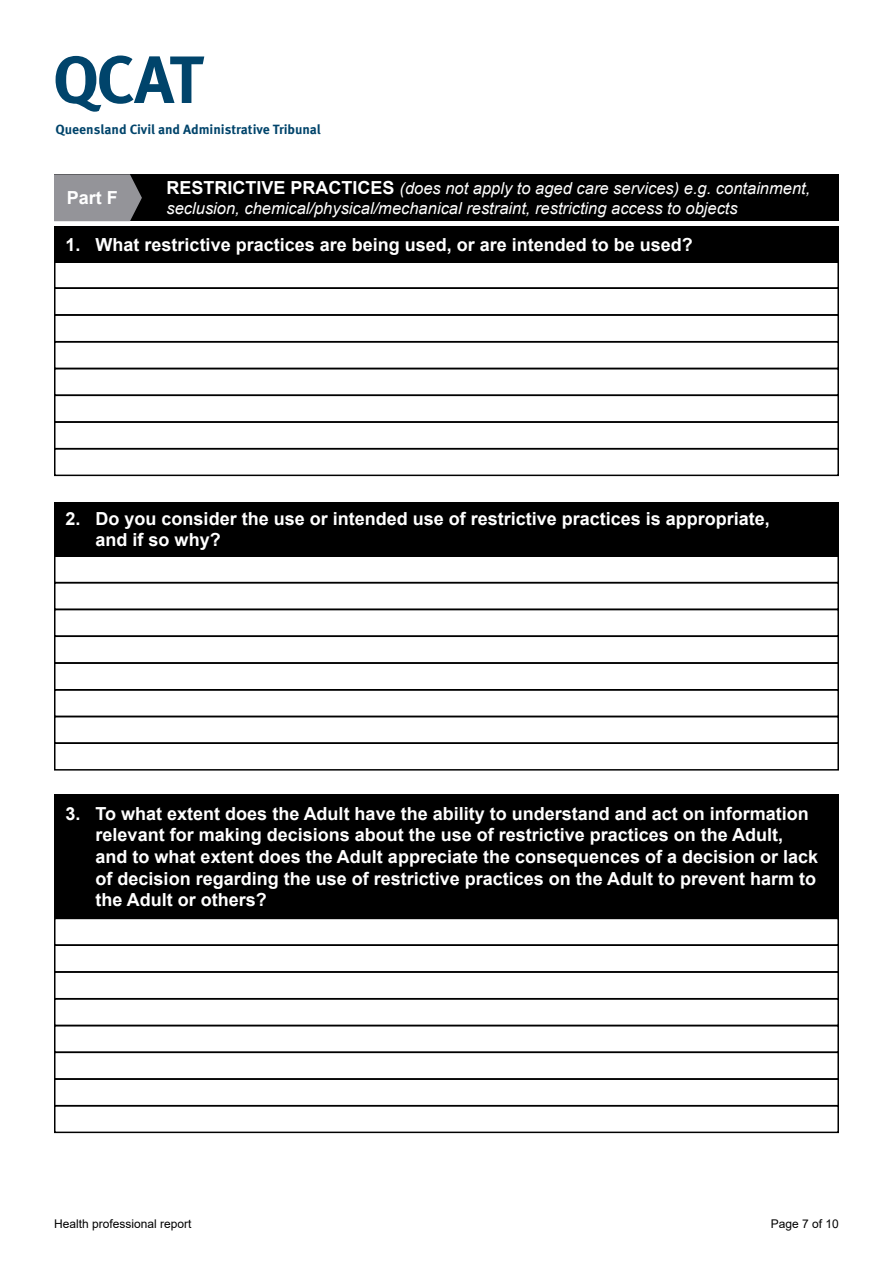
<style>
.page{position:relative;width:893px;height:1263px;background:#fff}
.page>*{position:absolute;margin:0;border:0;box-sizing:border-box;transform-origin:0 0}
.t1{font:700 18px/21.6px "Arial";color:#fff}
.t2{font:italic 16.5px/19.8px "Arial";color:#fff}
.t3{font:700 13.35px "Meta OT";letter-spacing:-.005em;color:#00446b}
.t4{font:12px "Arial";color:#000}
.s1{font-weight:700;font-style:normal;font-size:18px}
</style>
<div class="page">
<svg style="left:56px;top:55px;width:148px;height:57px"></svg>
<div style="left:54px;top:555px;width:785px;height:28px;border:2px solid #000"></div>
<div style="left:54px;top:287px;width:785px;height:29px;border:2px solid #000"></div>
<div style="left:54px;top:582px;width:785px;height:28px;border:2px solid #000"></div>
<div style="left:54px;top:944px;width:785px;height:29px;border:2px solid #000"></div>
<div style="left:54px;top:314px;width:785px;height:28px;border:2px solid #000"></div>
<div style="left:54px;top:609px;width:785px;height:28px;border:2px solid #000"></div>
<div style="left:54px;top:971px;width:785px;height:28px;border:2px solid #000"></div>
<div style="left:54px;top:341px;width:785px;height:28px;border:2px solid #000"></div>
<div style="left:54px;top:635px;width:785px;height:29px;border:2px solid #000"></div>
<div style="left:54px;top:998px;width:785px;height:28px;border:2px solid #000"></div>
<div style="left:54px;top:368px;width:785px;height:28px;border:2px solid #000"></div>
<div style="left:54px;top:662px;width:785px;height:28px;border:2px solid #000"></div>
<div style="left:54px;top:1025px;width:785px;height:28px;border:2px solid #000"></div>
<div style="left:54px;top:395px;width:785px;height:28px;border:2px solid #000"></div>
<div style="left:54px;top:689px;width:785px;height:28px;border:2px solid #000"></div>
<div style="left:54px;top:1051px;width:785px;height:29px;border:2px solid #000"></div>
<div style="left:54px;top:421px;width:785px;height:28px;border:2px solid #000"></div>
<div style="left:54px;top:716px;width:785px;height:28px;border:2px solid #000"></div>
<div style="left:54px;top:1078px;width:785px;height:28px;border:2px solid #000"></div>
<div style="left:54px;top:448px;width:785px;height:28px;border:2px solid #000"></div>
<div style="left:54px;top:742px;width:785px;height:28px;border:2px solid #000"></div>
<div style="left:54px;top:1105px;width:785px;height:28px;border:2px solid #000"></div>
<div style="left:55px;top:174px;width:784px;height:47px;background:#000"></div>
<svg style="left:54px;top:174px;width:88px;height:47px;background:#88888d"></svg>
<div style="left:54px;top:226px;width:785px;height:37px;background:#000"></div>
<div style="left:54px;top:502px;width:785px;height:54px;background:#000"></div>
<div style="left:54px;top:794px;width:785px;height:125px;background:#000"></div>
<p class="t3" style="left:56px;top:121px;width:267px">Queensland Civil and Administrative Tribunal</p>
<p class="t2" style="left:166px;top:179px;width:645px"><span class="s1">RESTRICTIVE PRACTICES</span> (does not apply to aged care services) e.g. containment, seclusion, chemical/physical/mechanical restraint, restricting access to objects</p>
<p class="t1" style="left:67px;top:187px;width:53px">Part F</p>
<p class="t1" style="left:66px;top:234px;width:629px">1. What restrictive practices are being used, or are intended to be used?</p>
<p class="t1" style="left:96px;top:508px;width:676px;text-indent:-30px">2. Do you consider the use or intended use of restrictive practices is appropriate, and if so why?</p>
<p class="t1" style="left:96px;top:803px;width:724px;text-indent:-30px">3. To what extent does the Adult have the ability to understand and act on information relevant for making decisions about the use of restrictive practices on the Adult, and to what extent does the Adult appreciate the consequences of a decision or lack of decision regarding the use of restrictive practices on the Adult to prevent harm to the Adult or others?</p>
<p class="t4" style="left:54px;top:1215px;width:139px">Health professional report</p>
<p class="t4" style="left:771px;top:1215px;width:70px">Page 7 of 10</p>
</div>
